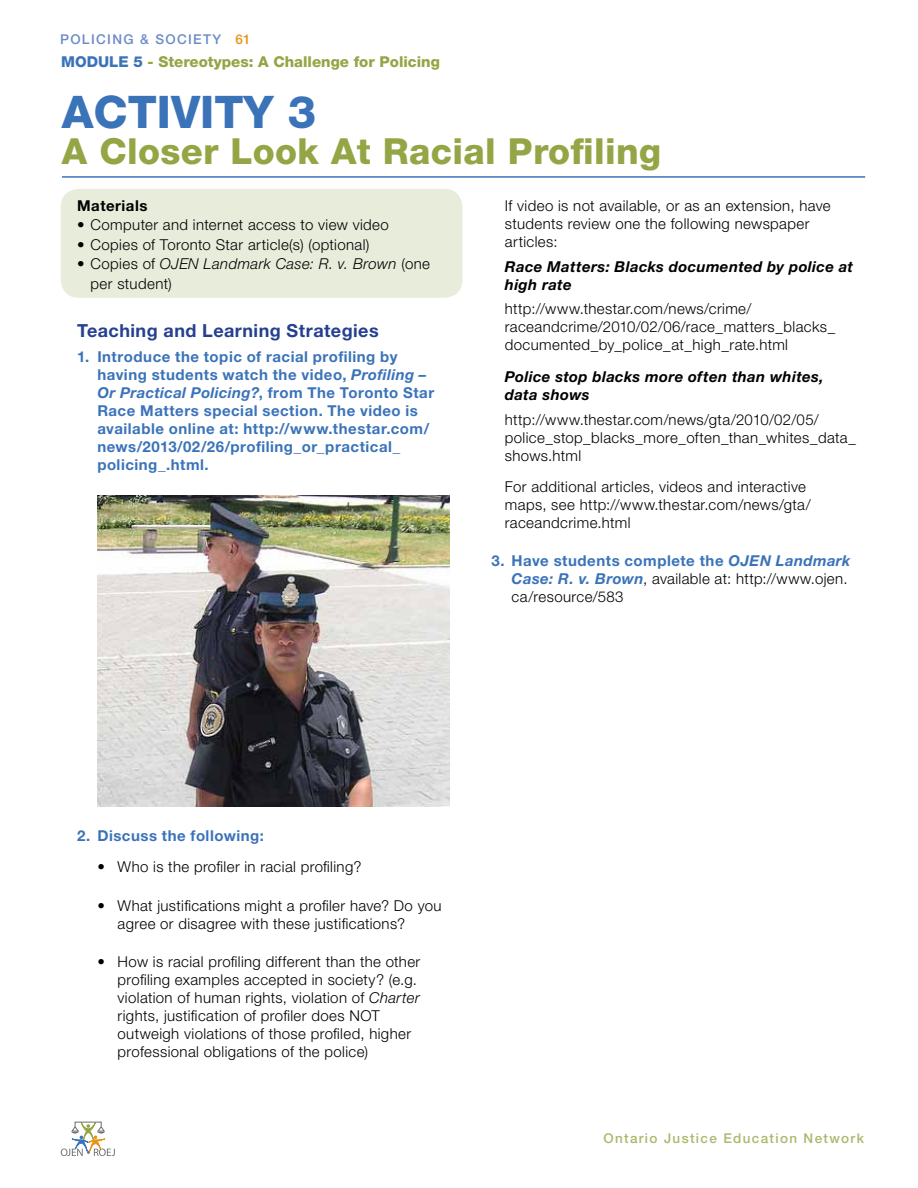
<style>
.page{position:relative;width:918px;height:1188px;background:#fff}
.page>*{position:absolute;margin:0;border:0;box-sizing:border-box;transform-origin:0 0}
.t1{font:800 45px "Helvetica Neue LT Std";color:#3b73b9}
.t2{font:800 36px "Helvetica Neue LT Std";letter-spacing:.01em;color:#94a545}
.t3{font:700 18px "Helvetica Neue LT Std";letter-spacing:.025em;color:#25408f}
.t4{font:300 15px/18px "Helvetica Neue LT Std";letter-spacing:.025em;color:#000}
.t5{font:700 15px/18px "Helvetica Neue LT Std";letter-spacing:.035em;color:#3b73b9}
.t6{font:italic 700 15px/18px "Helvetica Neue LT Std";letter-spacing:.025em;color:#000}
.t7{font:italic 300 15px/19.5px "Helvetica Neue LT Std";letter-spacing:.025em;color:#000}
.t8{font:800 15px "Helvetica Neue LT Std";color:#94a545}
.t9{font:700 15px "Helvetica Neue LT Std";letter-spacing:.035em;color:#000}
.t10{font:500 13.5px "Helvetica Neue LT Std";letter-spacing:.1em;color:#abb86f}
.t11{font:500 13.5px "Helvetica Neue LT Std";letter-spacing:.1em;color:#6c8cc7}
.t12{font:500 13.5px "Helvetica Neue LT Std";color:#e8941a}
.s1{color:#3b73b9}
.s2{font-style:normal}
.s3{font-style:italic}
.s4{font-weight:700;color:#3b73b9}
.s5{font-weight:700;font-style:italic;color:#3b73b9}
</style>
<div class="page">
<svg style="left:61px;top:1122px;width:54px;height:34px"></svg>
<div style="left:61px;top:189px;width:401px;height:109px;background:#e8ecda;border-radius:18px"></div>
<hr style="left:62px;top:176px;width:803px;height:2px;background:#3b73b9">
<img style="left:97px;top:495px;width:353px;height:312px">
<p class="t11" style="left:60px;top:31px;width:163px">POLICING &amp; SOCIETY</p>
<p class="t12" style="left:236px;top:31px;width:17px">61</p>
<p class="t8" style="left:61px;top:53px;width:380px"><span class="s1">modu le 5</span> - Stereotypes: A Challenge for Policing</p>
<h1 class="t1" style="left:62px;top:85px;width:256px">Activity 3</h1>
<h2 class="t2" style="left:62px;top:130px;width:601px">A Closer Look At Racial Profiling</h2>
<p class="t9" style="left:77px;top:196px;width:72px">Materials</p>
<p class="t4" style="left:77px;top:216px;width:313px">• Computer and internet access to view video</p>
<p class="t4" style="left:77px;top:235px;width:294px">• Copies of Toronto Star article(s) (optional)</p>
<p class="t7" style="left:91px;top:254px;width:341px;text-indent:-14px"><span class="s2">• Copies of</span> OJEN Landmark Case: R. v. Brown <span class="s2">(one per student)</span></p>
<p class="t3" style="left:77px;top:319px;width:303px">Teaching and Learning Strategies</p>
<p class="t5" style="left:97px;top:347px;width:338px;text-indent:-20px">1. Introduce the topic of racial profiling by having students watch the video, <span class="s3">Profiling – Or Practical Policing?</span>, from The Toronto Star Race Matters special section. The video is available online at: http://www.thestar.com/ news/2013/02/26/profiling_or_practical_ policing_.html.</p>
<p class="t4" style="left:505px;top:196px;width:327px">If video is not available, or as an extension, have students review one the following newspaper articles:</p>
<p class="t6" style="left:505px;top:257px;width:350px">Race Matters: Blacks documented by police at high rate</p>
<p class="t4" style="left:505px;top:300px;width:332px">http://www.thestar.com/news/crime/ raceandcrime/2010/02/06/race_matters_blacks_ documented_by_police_at_high_rate.html</p>
<p class="t6" style="left:505px;top:367px;width:320px">Police stop blacks more often than whites, data shows</p>
<p class="t4" style="left:505px;top:410px;width:353px">http://www.thestar.com/news/gta/2010/02/05/ police_stop_blacks_more_often_than_whites_data_ shows.html</p>
<p class="t4" style="left:505px;top:477px;width:308px">For additional articles, videos and interactive maps, see http://www.thestar.com/news/gta/ raceandcrime.html</p>
<p class="t4" style="left:512px;top:552px;width:340px;text-indent:-20px"><span class="s4">3. Have students complete the</span> <span class="s5">OJEN Landmark<br>Case: R. v. Brown</span>, available at: http://www.ojen. ca/resource/583</p>
<p class="t5" style="left:77px;top:826px;width:188px">2. Discuss the following:</p>
<p class="t4" style="left:97px;top:858px;width:266px">• Who is the profiler in racial profiling?</p>
<p class="t4" style="left:118px;top:896px;width:326px;text-indent:-20px">• What justifications might a profiler have? Do you agree or disagree with these justifications?</p>
<p class="t4" style="left:118px;top:952px;width:304px;text-indent:-20px">• How is racial profiling different than the other profiling examples accepted in society? (e.g. violation of human rights, violation of <span class="s3">Charter </span>rights, justification of profiler does NOT outweigh violations of those profiled, higher professional obligations of the police)</p>
<p class="t10" style="left:603px;top:1130px;width:262px">Ontario Justice Education Network</p>
</div>
